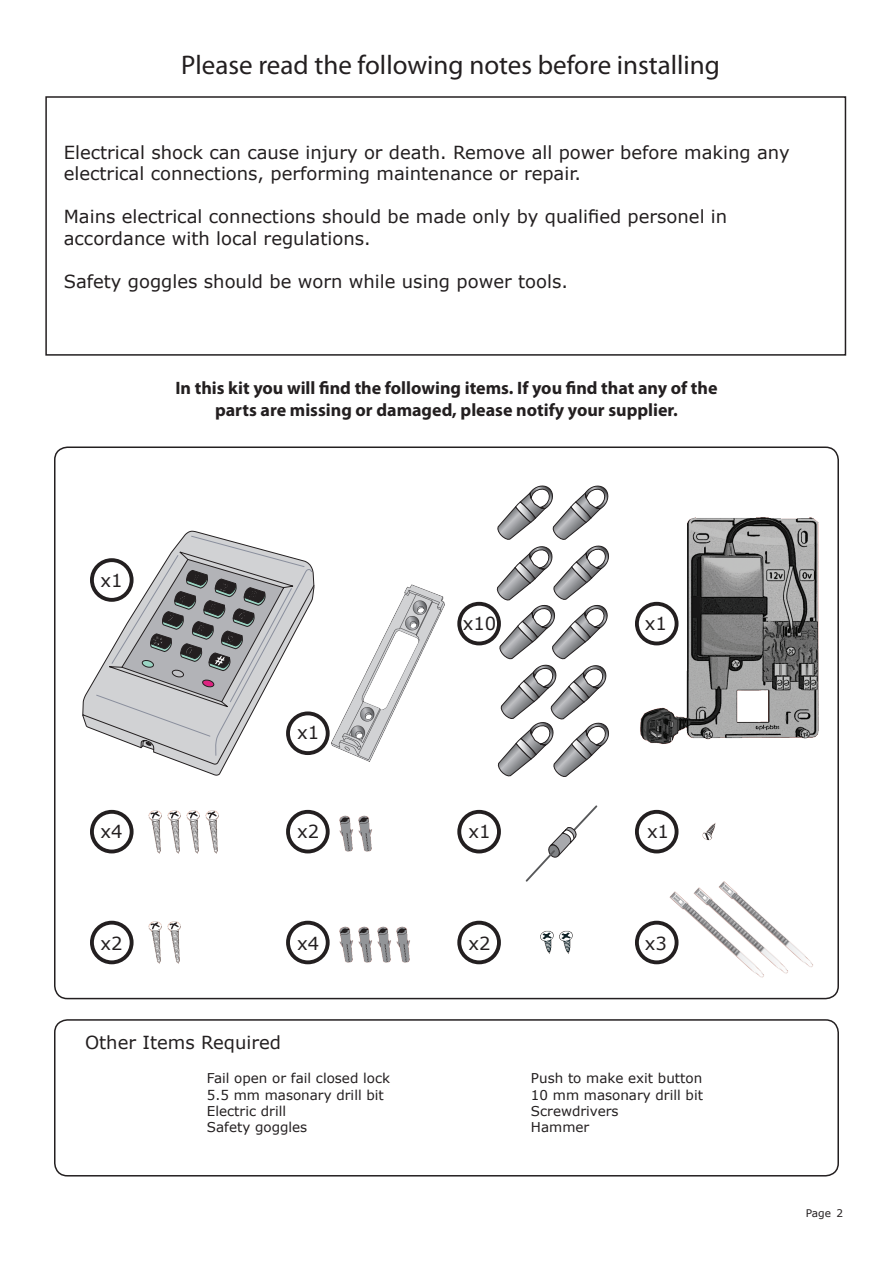
<style>
.page{position:relative;width:893px;height:1263px;background:#fff}
.page>*{position:absolute;margin:0;border:0;box-sizing:border-box;transform-origin:0 0}
.Text_-_18pt_centre{font:27px "Myriad Pro";color:#231f20}
.Text_-_12pt{font:18px/21.6px "Verdana";color:#231f20}
.Text_-_12pt_bold_cen{font:700 18px/21.6px "Myriad Pro";color:#231f20;text-align:center}
.Text_-_12pt_bold_cen-2{font:18px "Verdana";color:#231f20}
.Text_-_12pt_bold{font:18px "Verdana";color:#231f20}
.Text_-_9pt{font:13.5px "Verdana";color:#231f20}
.Text_-_7pt{font:10.5px "Verdana";color:#231f20}
</style>
<div class="page">
<img style="left:635px;top:517px;width:184px;height:227px">
<div style="left:635px;top:602px;width:43px;height:43px;border:4px solid #231f20;border-radius:50%"></div>
<div style="left:286px;top:810px;width:44px;height:43px;border:4px solid #231f20;border-radius:50%"></div>
<div style="left:90px;top:810px;width:44px;height:43px;border:4px solid #231f20;border-radius:50%"></div>
<div style="left:635px;top:810px;width:43px;height:43px;border:4px solid #231f20;border-radius:50%"></div>
<div style="left:457px;top:921px;width:44px;height:43px;border:4px solid #231f20;border-radius:50%"></div>
<div style="left:457px;top:810px;width:44px;height:43px;border:4px solid #231f20;border-radius:50%"></div>
<div style="left:286px;top:921px;width:44px;height:43px;border:4px solid #231f20;border-radius:50%"></div>
<div style="left:90px;top:921px;width:44px;height:43px;border:4px solid #231f20;border-radius:50%"></div>
<div style="left:635px;top:921px;width:43px;height:43px;border:4px solid #231f20;border-radius:50%"></div>
<svg style="left:82px;top:531px;width:143px;height:245px"></svg>
<svg style="left:525px;top:805px;width:73px;height:77px"></svg>
<div style="left:286px;top:711px;width:44px;height:44px;border:4px solid #231f20;border-radius:50%"></div>
<div style="left:457px;top:602px;width:44px;height:43px;border:4px solid #231f20;border-radius:50%"></div>
<img style="left:331px;top:584px;width:113px;height:177px">
<img style="left:148px;top:810px;width:14px;height:44px">
<img style="left:167px;top:810px;width:14px;height:44px">
<img style="left:205px;top:810px;width:14px;height:44px">
<img style="left:186px;top:810px;width:14px;height:44px">
<img style="left:148px;top:921px;width:14px;height:43px">
<img style="left:167px;top:921px;width:14px;height:43px">
<img style="left:339px;top:815px;width:33px;height:37px">
<img style="left:339px;top:926px;width:71px;height:37px">
<img style="left:540px;top:930px;width:14px;height:24px">
<img style="left:559px;top:930px;width:14px;height:24px">
<img style="left:702px;top:823px;width:13px;height:18px">
<svg style="left:496px;top:485px;width:113px;height:292px"></svg>
<img style="left:668px;top:891px;width:24px;height:70px">
<img style="left:692px;top:887px;width:96px;height:91px">
<img style="left:717px;top:881px;width:96px;height:91px">
<div style="left:45px;top:96px;width:801px;height:260px;border:2px solid #231f20"></div>
<div style="left:54px;top:1019px;width:785px;height:157px;border:2px solid #231f20;border-radius:13px"></div>
<svg style="left:83px;top:536px;width:232px;height:229px"></svg>
<p class="Text_-_18pt_centre" style="left:181px;top:49px;width:540px">Please read the following notes before installing</p>
<p class="Text_-_12pt" style="left:64px;top:141px;width:727px">Electrical shock can cause injury or death. Remove all power before making any electrical connections, performing maintenance or repair.</p>
<p class="Text_-_12pt" style="left:64px;top:206px;width:665px">Mains electrical connections should be made only by qualified personel in accordance with local regulations.</p>
<p class="Text_-_12pt" style="left:64px;top:271px;width:506px">Safety goggles should be worn while using power tools.</p>
<p class="Text_-_12pt_bold_cen" style="left:175px;top:377px;width:544px">In this kit you will find the following items. If you find that any of the parts are missing or damaged, please notify your supplier.</p>
<p class="Text_-_12pt_bold_cen-2" style="left:101px;top:568px;width:24px">x1</p>
<p class="Text_-_12pt_bold_cen-2" style="left:297px;top:720px;width:24px">x1</p>
<p class="Text_-_12pt_bold_cen-2" style="left:463px;top:611px;width:35px">x10</p>
<p class="Text_-_12pt_bold_cen-2" style="left:645px;top:611px;width:24px">x1</p>
<p class="Text_-_12pt_bold_cen-2" style="left:101px;top:819px;width:24px">x4</p>
<p class="Text_-_12pt_bold_cen-2" style="left:297px;top:819px;width:24px">x2</p>
<p class="Text_-_12pt_bold_cen-2" style="left:468px;top:819px;width:24px">x1</p>
<p class="Text_-_12pt_bold_cen-2" style="left:647px;top:819px;width:24px">x1</p>
<p class="Text_-_12pt_bold_cen-2" style="left:101px;top:931px;width:24px">x2</p>
<p class="Text_-_12pt_bold_cen-2" style="left:297px;top:931px;width:24px">x4</p>
<p class="Text_-_12pt_bold_cen-2" style="left:468px;top:931px;width:24px">x2</p>
<p class="Text_-_12pt_bold_cen-2" style="left:645px;top:931px;width:24px">x3</p>
<p class="Text_-_12pt_bold" style="left:85px;top:1029px;width:197px">Other Items Required</p>
<p class="Text_-_9pt" style="left:207px;top:1069px;width:185px">Fail open or fail closed lock</p>
<p class="Text_-_9pt" style="left:531px;top:1069px;width:173px">Push to make exit button</p>
<p class="Text_-_9pt" style="left:207px;top:1085px;width:178px">5.5 mm masonary drill bit</p>
<p class="Text_-_9pt" style="left:531px;top:1085px;width:174px">10 mm masonary drill bit</p>
<p class="Text_-_9pt" style="left:207px;top:1101px;width:81px">Electric drill</p>
<p class="Text_-_9pt" style="left:531px;top:1101px;width:89px">Screwdrivers</p>
<p class="Text_-_9pt" style="left:207px;top:1118px;width:102px">Safety goggles</p>
<p class="Text_-_9pt" style="left:531px;top:1118px;width:60px">Hammer</p>
<p class="Text_-_7pt" style="left:806px;top:1206px;width:27px">Page</p>
<p class="Text_-_7pt" style="left:837px;top:1206px;width:8px">2</p>
</div>
